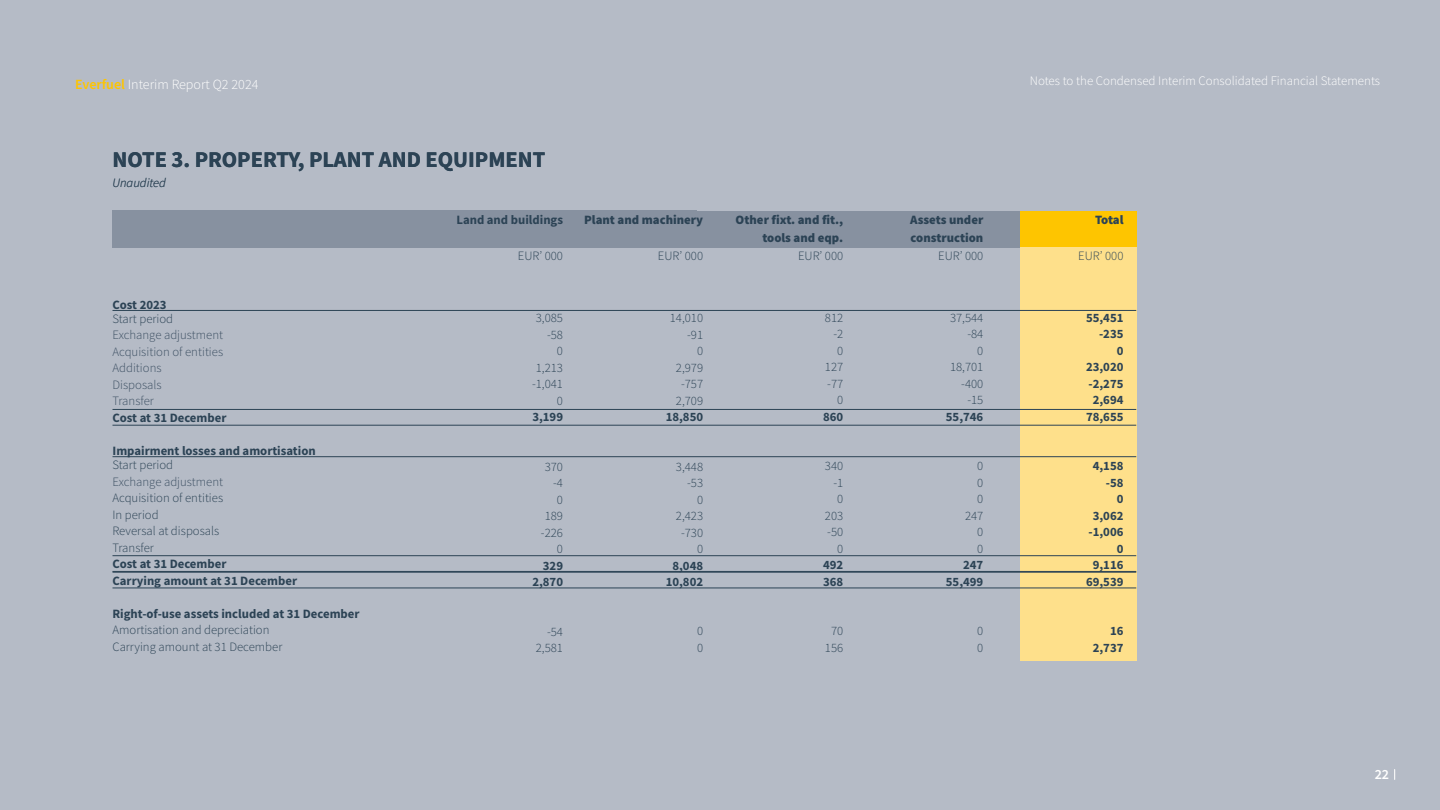
<style>
.page{position:relative;width:1440px;height:810px;background:#b5bbc6}
.page>*{position:absolute;margin:0;border:0;box-sizing:border-box;transform-origin:0 0}
.t1{font:700 22.5px "Source Sans Pro";color:#2c4355}
.t2{font:300 14.1px "Source Sans Pro";color:#fff}
.t3{font:600 14.1px "Source Sans Pro";color:#fff}
.t4{font:300 12.9px "Source Sans Pro";color:#fff}
.t5{font:300 12.75px/16.5px "Source Sans Pro";color:#2c4355;text-align:right}
.t6{font:700 12.75px/16.5px "Source Sans Pro";color:#2c4355;text-align:right}
.t7{font:300 12.75px/16.5px "Source Sans Pro";color:#3d5063}
.t8{font:900 12.75px/18px "Source Sans Pro";color:#2c4355;text-align:right}
.t9{font:italic 300 12.75px "Source Sans Pro";color:#2c4355}
.s1{font-weight:600;color:#fec500}
</style>
<div class="page">
<div style="left:112px;top:211px;width:988px;height:37px;background:#8791a0"></div>
<div style="left:1020px;top:211px;width:116px;height:37px;background:#fec500"></div>
<div style="left:1020px;top:248px;width:116px;height:414px;background:#fee08b"></div>
<hr style="left:112px;top:310px;width:1024px;height:1px;background:#2c4355">
<hr style="left:112px;top:409px;width:1024px;height:1px;background:#2c4355">
<hr style="left:112px;top:425px;width:1024px;height:1px;background:#2c4355">
<hr style="left:112px;top:456px;width:1024px;height:1px;background:#2c4355">
<hr style="left:112px;top:555px;width:1024px;height:1px;background:#2c4355">
<hr style="left:112px;top:571px;width:1024px;height:1px;background:#2c4355">
<hr style="left:112px;top:572px;width:1024px;height:1px;background:#2c4355">
<hr style="left:112px;top:588px;width:1024px;height:1px;background:#2c4355">
<p class="t2" style="left:75px;top:76px;width:185px"><span class="s1">Everfuel</span> Interim Report Q2 2024</p>
<h1 class="t1" style="left:112px;top:144px;width:434px">NOTE 3. PROPERTY, PLANT AND EQUIPMENT</h1>
<p class="t9" style="left:112px;top:175px;width:55px">Unaudited</p>
<p class="t6" style="left:112px;top:296px;width:56px">Cost 2023</p>
<p class="t5" style="left:112px;top:310px;width:62px">Start period</p>
<p class="t7" style="left:112px;top:327px;width:112px">Exchange adjustment<br>Acquisition of entities<br>Additions<br>Disposals<br>Transfer</p>
<p class="t6" style="left:112px;top:409px;width:116px">Cost at 31 December</p>
<p class="t6" style="left:112px;top:442px;width:205px">Impairment losses and amortisation</p>
<p class="t5" style="left:112px;top:457px;width:62px">Start period</p>
<p class="t7" style="left:112px;top:473px;width:112px">Exchange adjustment</p>
<p class="t5" style="left:112px;top:490px;width:112px;text-align:left">Acquisition of entities<br>In period<br>Reversal at disposals<br>Transfer</p>
<p class="t6" style="left:112px;top:555px;width:186px;text-align:left">Cost at 31 December<br>Carrying amount at 31 December</p>
<p class="t6" style="left:112px;top:605px;width:249px">Right-of-use assets included at 31 December</p>
<p class="t5" style="left:112px;top:622px;width:171px;text-align:left">Amortisation and depreciation<br>Carrying amount at 31 December</p>
<p class="t6" style="left:456px;top:211px;width:108px">Land and buildings</p>
<p class="t5" style="left:518px;top:248px;width:47px">EUR’ 000</p>
<p class="t5" style="left:532px;top:310px;width:33px">3,085 -58<br>0<br>1,213 -1,041<br>0</p>
<p class="t6" style="left:532px;top:408px;width:32px">3,199</p>
<p class="t5" style="left:541px;top:458px;width:24px">370 -4<br>0<br>189 -226<br>0</p>
<p class="t6" style="left:532px;top:557px;width:32px">329<br>2,870</p>
<p class="t5" style="left:536px;top:623px;width:29px">-54<br>2,581</p>
<p class="t8" style="left:584px;top:211px;width:121px">Plant and machinery</p>
<p class="t5" style="left:658px;top:248px;width:47px">EUR’ 000</p>
<p class="t5" style="left:670px;top:310px;width:35px">14,010 -91<br>0<br>2,979 -757<br>2,709</p>
<p class="t6" style="left:666px;top:408px;width:39px">18,850</p>
<p class="t5" style="left:676px;top:458px;width:29px">3,448 -53<br>0<br>2,423 -730<br>0</p>
<p class="t6" style="left:666px;top:557px;width:39px;text-align:center">8,048<br>10,802</p>
<p class="t5" style="left:697px;top:623px;width:8px;text-align:left">0<br>0</p>
<p class="t8" style="left:736px;top:211px;width:109px">Other fixt. and fit., tools and eqp.</p>
<p class="t5" style="left:798px;top:248px;width:47px">EUR’ 000</p>
<p class="t5" style="left:825px;top:310px;width:20px">812 -2<br>0<br>127 -77<br>0</p>
<p class="t6" style="left:823px;top:408px;width:22px">860</p>
<p class="t5" style="left:825px;top:458px;width:20px">340 -1<br>0<br>203 -50<br>0</p>
<p class="t6" style="left:823px;top:557px;width:22px;text-align:left">492<br>368</p>
<p class="t5" style="left:825px;top:623px;width:20px;text-align:center">70<br>156</p>
<p class="t4" style="left:1030px;top:73px;width:352px">Notes to the Condensed Interim Consolidated Financial Statements</p>
<p class="t8" style="left:910px;top:211px;width:75px;text-align:left">Assets under construction</p>
<p class="t5" style="left:938px;top:248px;width:47px">EUR’ 000</p>
<p class="t5" style="left:950px;top:309px;width:35px">37,544 -84<br>0<br>18,701 -400 -15</p>
<p class="t6" style="left:946px;top:408px;width:39px">55,746</p>
<p class="t5" style="left:965px;top:458px;width:20px">0<br>0<br>0<br>247<br>0<br>0</p>
<p class="t6" style="left:946px;top:557px;width:39px">247<br>55,499</p>
<p class="t5" style="left:977px;top:623px;width:8px;text-align:left">0<br>0</p>
<p class="t8" style="left:1095px;top:211px;width:30px">Total</p>
<p class="t5" style="left:1078px;top:248px;width:47px">EUR’ 000</p>
<p class="t6" style="left:1086px;top:309px;width:39px">55,451 -235<br>0<br>23,020 -2,275<br>2,694<br>78,655</p>
<p class="t6" style="left:1086px;top:458px;width:39px">4,158 -58<br>0<br>3,062 -1,006<br>0<br>9,116<br>69,539</p>
<p class="t6" style="left:1093px;top:623px;width:32px">16<br>2,737</p>
<p class="t3" style="left:1375px;top:765px;width:16px">22</p>
</div>
